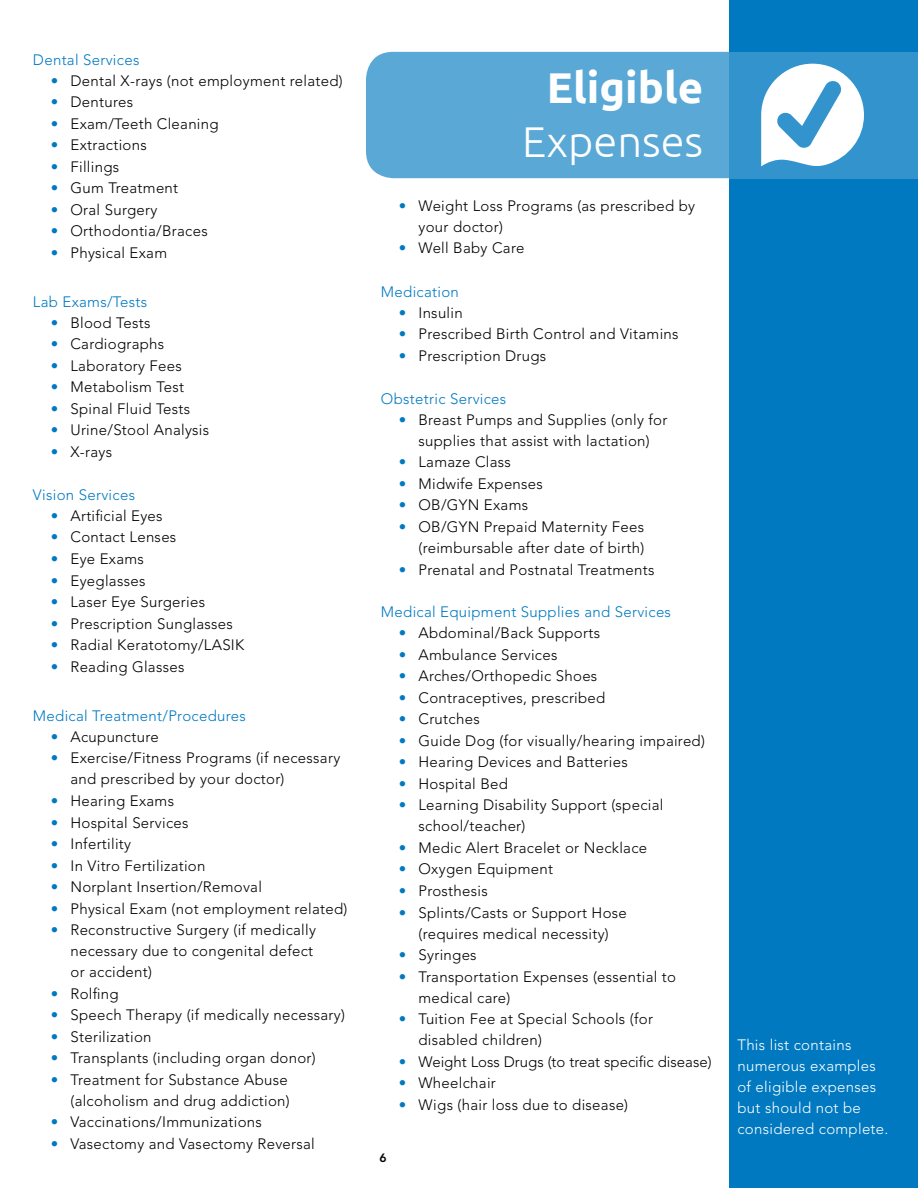
<style>
.page{position:relative;width:918px;height:1188px;background:#fff}
.page>*{position:absolute;margin:0;border:0;box-sizing:border-box;transform-origin:0 0}
.t1{font:700 43.05px "Ubuntu";color:#fff}
.t2{font:300 43.05px "Ubuntu";color:#fff}
.t3{font:300 15px/21px "Avenir";letter-spacing:.02em;color:#000}
.t4{font:300 15px "Avenir";letter-spacing:.02em;color:#0079c1}
.t5{font:300 15px/21px "Avenir";letter-spacing:.02em;color:#fff}
.t6{font:300 15px "Avenir";color:#000}
.t7{font:800 12px "Avenir";color:#000}
.s1{color:#0079c1}
</style>
<div class="page">
<div style="left:366px;top:52px;width:552px;height:126px;background:#5aa8d6;border-radius:27px"></div>
<div style="left:729px;top:0;width:189px;height:1188px;background:#0079c1"></div>
<div style="left:729px;top:52px;width:189px;height:127px;background:#3293cd"></div>
<svg style="left:761px;top:64px;width:103px;height:103px"></svg>
<p class="t4" style="left:33px;top:51px;width:108px">Dental Services</p>
<p class="t3" style="left:51px;top:70px;width:293px"><span class="s1">•</span> Dental X-rays (not employment related)</p>
<p class="t3" style="left:51px;top:92px;width:84px"><span class="s1">•</span> Dentures</p>
<p class="t3" style="left:51px;top:113px;width:169px"><span class="s1">•</span> Exam/Teeth Cleaning</p>
<p class="t3" style="left:51px;top:135px;width:97px"><span class="s1">•</span> Extractions</p>
<p class="t3" style="left:51px;top:156px;width:70px"><span class="s1">•</span> Fillings</p>
<p class="t3" style="left:51px;top:178px;width:129px"><span class="s1">•</span> Gum Treatment</p>
<p class="t3" style="left:51px;top:199px;width:108px"><span class="s1">•</span> Oral Surgery</p>
<p class="t3" style="left:51px;top:221px;width:158px"><span class="s1">•</span> Orthodontia/Braces</p>
<p class="t3" style="left:51px;top:242px;width:118px"><span class="s1">•</span> Physical Exam</p>
<p class="t4" style="left:33px;top:293px;width:116px">Lab Exams/Tests</p>
<p class="t3" style="left:51px;top:312px;width:101px"><span class="s1">•</span> Blood Tests</p>
<p class="t3" style="left:51px;top:333px;width:115px"><span class="s1">•</span> Cardiographs</p>
<p class="t3" style="left:51px;top:355px;width:132px"><span class="s1">•</span> Laboratory Fees</p>
<p class="t3" style="left:51px;top:377px;width:135px"><span class="s1">•</span> Metabolism Test</p>
<p class="t3" style="left:51px;top:398px;width:141px"><span class="s1">•</span> Spinal Fluid Tests</p>
<p class="t3" style="left:51px;top:420px;width:160px"><span class="s1">•</span> Urine/Stool Analysis</p>
<p class="t3" style="left:51px;top:441px;width:63px"><span class="s1">•</span> X-rays</p>
<p class="t4" style="left:33px;top:486px;width:104px">Vision Services</p>
<p class="t3" style="left:51px;top:505px;width:113px"><span class="s1">•</span> Artificial Eyes</p>
<p class="t3" style="left:51px;top:527px;width:127px"><span class="s1">•</span> Contact Lenses</p>
<p class="t3" style="left:51px;top:548px;width:95px"><span class="s1">•</span> Eye Exams</p>
<p class="t3" style="left:51px;top:570px;width:96px"><span class="s1">•</span> Eyeglasses</p>
<p class="t3" style="left:51px;top:591px;width:156px"><span class="s1">•</span> Laser Eye Surgeries</p>
<p class="t3" style="left:51px;top:613px;width:183px"><span class="s1">•</span> Prescription Sunglasses</p>
<p class="t3" style="left:51px;top:635px;width:195px"><span class="s1">•</span> Radial Keratotomy/LASIK</p>
<p class="t3" style="left:51px;top:657px;width:135px"><span class="s1">•</span> Reading Glasses</p>
<p class="t4" style="left:33px;top:707px;width:214px">Medical Treatment/Procedures</p>
<p class="t3" style="left:51px;top:726px;width:109px"><span class="s1">•</span> Acupuncture</p>
<p class="t3" style="left:70px;top:748px;width:271px;text-indent:-20px"><span class="s1">•</span> Exercise/Fitness Programs (if necessary and prescribed by your doctor)</p>
<p class="t3" style="left:51px;top:790px;width:125px"><span class="s1">•</span> Hearing Exams</p>
<p class="t3" style="left:51px;top:812px;width:139px"><span class="s1">•</span> Hospital Services</p>
<p class="t3" style="left:51px;top:833px;width:82px"><span class="s1">•</span> Infertility</p>
<p class="t3" style="left:51px;top:855px;width:156px"><span class="s1">•</span> In Vitro Fertilization</p>
<p class="t3" style="left:51px;top:876px;width:212px"><span class="s1">•</span> Norplant Insertion/Removal</p>
<p class="t3" style="left:51px;top:898px;width:298px"><span class="s1">•</span> Physical Exam (not employment related)</p>
<p class="t3" style="left:70px;top:920px;width:247px;text-indent:-20px"><span class="s1">•</span> Reconstructive Surgery (if medically necessary due to congenital defect or accident)</p>
<p class="t3" style="left:51px;top:983px;width:69px"><span class="s1">•</span> Rolfing</p>
<p class="t3" style="left:51px;top:1005px;width:296px"><span class="s1">•</span> Speech Therapy (if medically necessary)</p>
<p class="t3" style="left:51px;top:1026px;width:102px"><span class="s1">•</span> Sterilization</p>
<p class="t3" style="left:51px;top:1048px;width:266px"><span class="s1">•</span> Transplants (including organ donor)</p>
<p class="t3" style="left:51px;top:1069px;width:240px;text-align:right"><span class="s1">•</span> Treatment for Substance Abuse (alcoholism and drug addiction)</p>
<p class="t3" style="left:51px;top:1112px;width:212px"><span class="s1">•</span> Vaccinations/Immunizations</p>
<p class="t3" style="left:51px;top:1133px;width:265px"><span class="s1">•</span> Vasectomy and Vasectomy Reversal</p>
<h1 class="t1" style="left:547px;top:62px;width:158px">Eligible</h1>
<h1 class="t2" style="left:522px;top:116px;width:183px">Expenses</h1>
<p class="t3" style="left:418px;top:195px;width:278px;text-indent:-20px"><span class="s1">•</span> Weight Loss Programs (as prescribed by your doctor)</p>
<p class="t3" style="left:399px;top:238px;width:127px"><span class="s1">•</span> Well Baby Care</p>
<p class="t4" style="left:381px;top:283px;width:79px">Medication</p>
<p class="t3" style="left:399px;top:302px;width:65px"><span class="s1">•</span> Insulin</p>
<p class="t3" style="left:399px;top:323px;width:281px"><span class="s1">•</span> Prescribed Birth Control and Vitamins</p>
<p class="t3" style="left:399px;top:345px;width:149px"><span class="s1">•</span> Prescription Drugs</p>
<p class="t4" style="left:381px;top:390px;width:127px">Obstetric Services</p>
<p class="t3" style="left:399px;top:409px;width:270px;text-align:center"><span class="s1">•</span> Breast Pumps and Supplies (only for supplies that assist with lactation)</p>
<p class="t3" style="left:399px;top:452px;width:114px"><span class="s1">•</span> Lamaze Class</p>
<p class="t3" style="left:399px;top:473px;width:146px"><span class="s1">•</span> Midwife Expenses</p>
<p class="t3" style="left:399px;top:495px;width:131px"><span class="s1">•</span> OB/GYN Exams</p>
<p class="t3" style="left:399px;top:516px;width:247px;text-align:right"><span class="s1">•</span> OB/GYN Prepaid Maternity Fees (reimbursable after date of birth)</p>
<p class="t3" style="left:399px;top:559px;width:257px"><span class="s1">•</span> Prenatal and Postnatal Treatments</p>
<p class="t4" style="left:381px;top:603px;width:292px">Medical Equipment Supplies and Services</p>
<p class="t3" style="left:399px;top:622px;width:203px"><span class="s1">•</span> Abdominal/Back Supports</p>
<p class="t3" style="left:399px;top:644px;width:160px"><span class="s1">•</span> Ambulance Services</p>
<p class="t3" style="left:399px;top:665px;width:200px"><span class="s1">•</span> Arches/Orthopedic Shoes</p>
<p class="t3" style="left:399px;top:687px;width:208px"><span class="s1">•</span> Contraceptives, prescribed</p>
<p class="t3" style="left:399px;top:709px;width:82px"><span class="s1">•</span> Crutches</p>
<p class="t3" style="left:399px;top:730px;width:308px"><span class="s1">•</span> Guide Dog (for visually/hearing impaired)</p>
<p class="t3" style="left:399px;top:752px;width:230px"><span class="s1">•</span> Hearing Devices and Batteries</p>
<p class="t3" style="left:399px;top:773px;width:110px"><span class="s1">•</span> Hospital Bed</p>
<p class="t3" style="left:418px;top:795px;width:246px;text-indent:-20px"><span class="s1">•</span> Learning Disability Support (special school/teacher)</p>
<p class="t3" style="left:399px;top:837px;width:250px"><span class="s1">•</span> Medic Alert Bracelet or Necklace</p>
<p class="t3" style="left:399px;top:859px;width:156px"><span class="s1">•</span> Oxygen Equipment</p>
<p class="t3" style="left:399px;top:880px;width:90px"><span class="s1">•</span> Prosthesis</p>
<p class="t3" style="left:399px;top:902px;width:229px;text-align:center"><span class="s1">•</span> Splints/Casts or Support Hose (requires medical necessity)</p>
<p class="t3" style="left:399px;top:944px;width:79px"><span class="s1">•</span> Syringes</p>
<p class="t3" style="left:418px;top:966px;width:259px;text-indent:-20px"><span class="s1">•</span> Transportation Expenses (essential to medical care)</p>
<p class="t3" style="left:418px;top:1008px;width:236px;text-indent:-20px"><span class="s1">•</span> Tuition Fee at Special Schools (for disabled children)</p>
<p class="t6" style="left:399px;top:1053px;width:314px"><span class="s1">•</span> Weight Loss Drugs (to treat specific disease)</p>
<p class="t3" style="left:399px;top:1073px;width:98px"><span class="s1">•</span> Wheelchair</p>
<p class="t3" style="left:399px;top:1094px;width:231px"><span class="s1">•</span> Wigs (hair loss due to disease)</p>
<p class="t7" style="left:379px;top:1151px;width:9px">6</p>
<p class="t5" style="left:737px;top:1034px;width:153px">This list contains numerous examples of eligible expenses but should not be considered complete.</p>
</div>
